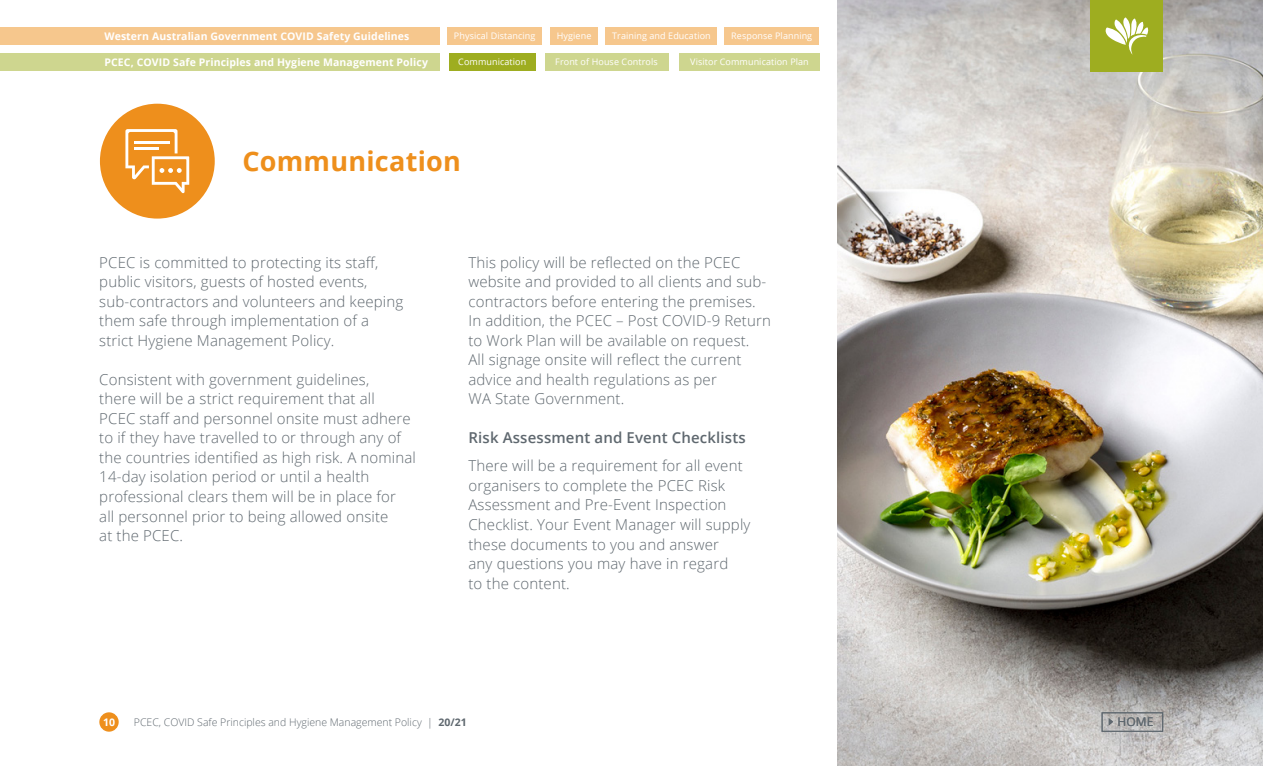
<style>
.page{position:relative;width:1263px;height:766px;background:#fff}
.page>*{position:absolute;margin:0;border:0;box-sizing:border-box;transform-origin:0 0}
.t1{font:700 27px "Open Sans";letter-spacing:.01em;color:#ee8f1c}
.t2{font:300 15px/19.5px "Open Sans";letter-spacing:.01em;color:#5f686f}
.t3{font:600 15px "Open Sans";letter-spacing:.01em;color:#5f686f}
.t4{font:12px "Open Sans";color:#5f686f}
.t5{font:700 10.5px "Open Sans";letter-spacing:.01em;color:#fff}
.t6{font:300 10.5px "Open Sans";color:#5f686f}
.t7{font:9px "Open Sans";letter-spacing:.01em;color:#fff}
.s1{font-weight:700}
</style>
<div class="page">
<div style="left:100px;top:104px;width:115px;height:114px;background:#ee8f1c;border-radius:50%"></div>
<img style="left:837px;top:0;width:426px;height:765px">
<div style="left:0;top:27px;width:439px;height:18px;background:#f6c78d"></div>
<div style="left:447px;top:27px;width:95px;height:18px;background:#f6c78d"></div>
<div style="left:449px;top:53px;width:86px;height:18px;background:#9ead20"></div>
<div style="left:546px;top:53px;width:123px;height:18px;background:#ced68f"></div>
<div style="left:679px;top:53px;width:140px;height:18px;background:#ced68f"></div>
<div style="left:550px;top:27px;width:47px;height:18px;background:#f6c78d"></div>
<div style="left:605px;top:27px;width:111px;height:18px;background:#f6c78d"></div>
<div style="left:724px;top:27px;width:95px;height:18px;background:#f6c78d"></div>
<div style="left:0;top:53px;width:439px;height:18px;background:#ced68f"></div>
<div style="left:99px;top:712px;width:20px;height:19px;background:#ee8f1c;border-radius:50%"></div>
<div style="left:1091px;top:0;width:72px;height:71px;background:#9ead20"></div>
<svg style="left:1105px;top:17px;width:44px;height:38px"></svg>
<svg style="left:1109px;top:717px;width:4px;height:8px"></svg>
<div style="left:1102px;top:712px;width:61px;height:19px;border:1px solid #5f686f"></div>
<svg style="left:125px;top:129px;width:64px;height:65px"></svg>
<p class="t5" style="left:104px;top:29px;width:307px">Western Australian Government COVID Safety Guidelines</p>
<p class="t7" style="left:454px;top:30px;width:83px">Physical Distancing</p>
<p class="t7" style="left:458px;top:56px;width:69px">Communication</p>
<p class="t7" style="left:555px;top:56px;width:104px">Front of House Controls</p>
<p class="t7" style="left:690px;top:56px;width:120px">Visitor Communication Plan</p>
<p class="t7" style="left:557px;top:30px;width:36px">Hygiene</p>
<p class="t7" style="left:612px;top:30px;width:100px">Training and Education</p>
<p class="t7" style="left:731px;top:30px;width:82px">Response Planning</p>
<p class="t5" style="left:104px;top:55px;width:325px">PCEC, COVID Safe Principles and Hygiene Management Policy</p>
<h1 class="t1" style="left:242px;top:142px;width:220px">Communication</h1>
<p class="t2" style="left:99px;top:252px;width:305px">PCEC is committed to protecting its staff, public visitors, guests of hosted events, sub-contractors and volunteers and keeping them safe through implementation of a strict Hygiene Management Policy.</p>
<p class="t2" style="left:99px;top:369px;width:318px">Consistent with government guidelines,<br>there will be a strict requirement that all<br>PCEC staff and personnel onsite must adhere to if they have travelled to or through any of the countries identified as high risk. A nominal 14-day isolation period or until a health professional clears them will be in place for<br>all personnel prior to being allowed onsite<br>at the PCEC.</p>
<p class="t2" style="left:468px;top:252px;width:304px">This policy will be reflected on the PCEC website and provided to all clients and sub&shy;contractors before entering the premises.<br>In addition, the PCEC – Post COVID-9 Return to Work Plan will be available on request.<br>All signage onsite will reflect the current advice and health regulations as per<br>WA State Government.</p>
<p class="t3" style="left:468px;top:427px;width:279px">Risk Assessment and Event Checklists</p>
<p class="t2" style="left:468px;top:455px;width:283px">There will be a requirement for all event organisers to complete the PCEC Risk Assessment and Pre-Event Inspection Checklist. Your Event Manager will supply these documents to you and answer<br>any questions you may have in regard<br>to the content.</p>
<p class="t5" style="left:103px;top:714px;width:13px">10</p>
<p class="t6" style="left:134px;top:714px;width:334px">PCEC, COVID Safe Principles and Hygiene Management Policy | <span class="s1">20/21</span></p>
<p class="t4" style="left:1117px;top:713px;width:38px">HOME</p>
</div>
